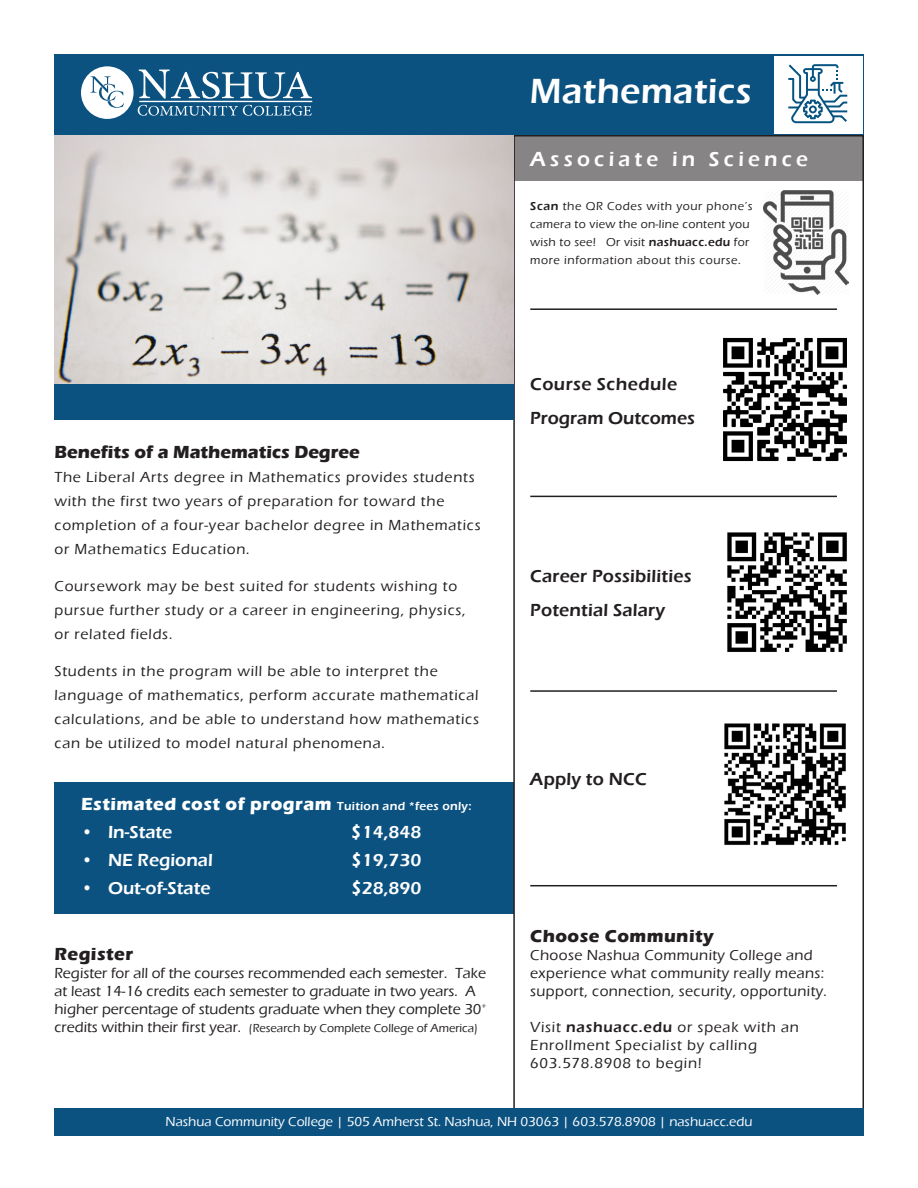
<style>
.page{position:relative;width:918px;height:1188px;background:#fff}
.page>*{position:absolute;margin:0;border:0;box-sizing:border-box;transform-origin:0 0}
.t1{font:600 36px "Eras ITC";letter-spacing:.01em;color:#fff}
.t2{font:600 21px "Eras ITC";letter-spacing:.2em;color:#fff}
.t3{font:600 18px "Eras ITC";letter-spacing:.01em;color:#231f20}
.t4{font:600 18px "Eras ITC";color:#fff}
.t5{font:700 18px "Eras ITC";letter-spacing:.025em;color:#fff}
.t6{font:700 18px "Eras ITC";color:#231f20}
.t7{font:700 18px "Eras ITC";letter-spacing:.025em;color:#231f20}
.t8{font:500 15px/24px "Eras ITC";letter-spacing:.05em;color:#231f20}
.t9{font:500 15px/18px "Eras ITC";color:#231f20}
.t10{font:500 15px/18px "Eras ITC";letter-spacing:.025em;color:#231f20}
.t11{font:500 13.5px "Eras ITC";color:#fff}
.t12{font:500 12px/18px "Eras ITC";letter-spacing:.05em;color:#231f20}
.t13{font:500 12px "Eras ITC";color:#231f20}
.s1{font-weight:600}
.s2{font-weight:600;font-size:12px}
.s3{font-size:15px}
</style>
<div class="page">
<div style="left:54px;top:782px;width:459px;height:132px;background:#0c5281"></div>
<img style="left:54px;top:135px;width:459px;height:249px">
<div style="left:54px;top:54px;width:810px;height:81px;background:#0c5281"></div>
<div style="left:774px;top:56px;width:88px;height:77px;background:#fff"></div>
<svg style="left:788px;top:64px;width:59px;height:59px"></svg>
<svg style="left:81px;top:66px;width:231px;height:53px"></svg>
<div style="left:55px;top:1109px;width:809px;height:27px;background:#0c5281"></div>
<div style="left:514px;top:135px;width:350px;height:46px;background:#868484"></div>
<img style="left:763px;top:191px;width:85px;height:103px">
<hr style="left:530px;top:496px;width:307px;height:1px;background:#231f20">
<hr style="left:530px;top:308px;width:307px;height:2px;background:#231f20">
<hr style="left:530px;top:690px;width:307px;height:2px;background:#231f20">
<hr style="left:530px;top:885px;width:307px;height:1px;background:#231f20">
<img style="left:727px;top:532px;width:120px;height:120px">
<img style="left:723px;top:337px;width:124px;height:125px">
<img style="left:724px;top:723px;width:122px;height:122px">
<div style="left:54px;top:384px;width:459px;height:36px;background:#0c5281"></div>
<p class="t1" style="left:530px;top:71px;width:223px">Mathematics</p>
<p class="t2" style="left:530px;top:147px;width:279px">Associate in Science</p>
<p class="t12" style="left:530px;top:197px;width:224px"><span class="s1">Scan</span> the QR Codes with your phone’s camera to view the on-line content you wish to see! Or visit <span class="s1">nashuacc.edu</span> for more information about this course.</p>
<p class="t6" style="left:55px;top:442px;width:307px">Benefits of a Mathematics Degree</p>
<p class="t8" style="left:55px;top:466px;width:428px">The Liberal Arts degree in Mathematics provides students with the first two years of preparation for toward the completion of a four-year bachelor degree in Mathematics or Mathematics Education.</p>
<p class="t8" style="left:55px;top:574px;width:413px">Coursework may be best suited for students wishing to pursue further study or a career in engineering, physics, or related fields.</p>
<p class="t8" style="left:55px;top:659px;width:426px">Students in the program will be able to interpret the language of mathematics, perform accurate mathematical calculations, and be able to understand how mathematics can be utilized to model natural phenomena.</p>
<p class="t5" style="left:81px;top:794px;width:392px">Estimated cost of program <span class="s2">Tuition and *fees only:</span></p>
<p class="t4" style="left:81px;top:822px;width:93px">• In-State</p>
<p class="t4" style="left:351px;top:822px;width:72px">$14,848</p>
<p class="t4" style="left:81px;top:850px;width:133px">• NE Regional</p>
<p class="t4" style="left:351px;top:850px;width:72px">$19,730</p>
<p class="t4" style="left:81px;top:877px;width:131px">• Out-of-State</p>
<p class="t4" style="left:351px;top:877px;width:72px">$28,890</p>
<p class="t7" style="left:55px;top:944px;width:80px">Register</p>
<p class="t9" style="left:55px;top:964px;width:434px">Register for all of the courses recommended each semester. Take at least 14-16 credits each semester to graduate in two years. A higher percentage of students graduate when they complete 30<sup>+</sup></p>
<p class="t13" style="left:55px;top:1021px;width:425px"><span class="s3">credits within their first year.</span> (Research by Complete College of America)</p>
<p class="t3" style="left:530px;top:373px;width:148px">Course Schedule</p>
<p class="t3" style="left:530px;top:408px;width:166px">Program Outcomes</p>
<p class="t3" style="left:530px;top:566px;width:163px">Career Possibilities</p>
<p class="t3" style="left:530px;top:599px;width:136px">Potential Salary</p>
<p class="t3" style="left:530px;top:769px;width:118px">Apply to NCC</p>
<p class="t7" style="left:530px;top:925px;width:185px">Choose Community</p>
<p class="t10" style="left:530px;top:946px;width:298px">Choose Nashua Community College and experience what community really means: support, connection, security, opportunity.</p>
<p class="t8" style="left:530px;top:1018px;width:270px;line-height:18px">Visit <span class="s1">nashuacc.edu</span> or speak with an<br>Enrollment Specialist by calling<br>603.578.8908 to begin!</p>
<p class="t11" style="left:166px;top:1114px;width:588px">Nashua Community College | 505 Amherst St. Nashua, NH 03063 | 603.578.8908 | nashuacc.edu</p>
</div>
